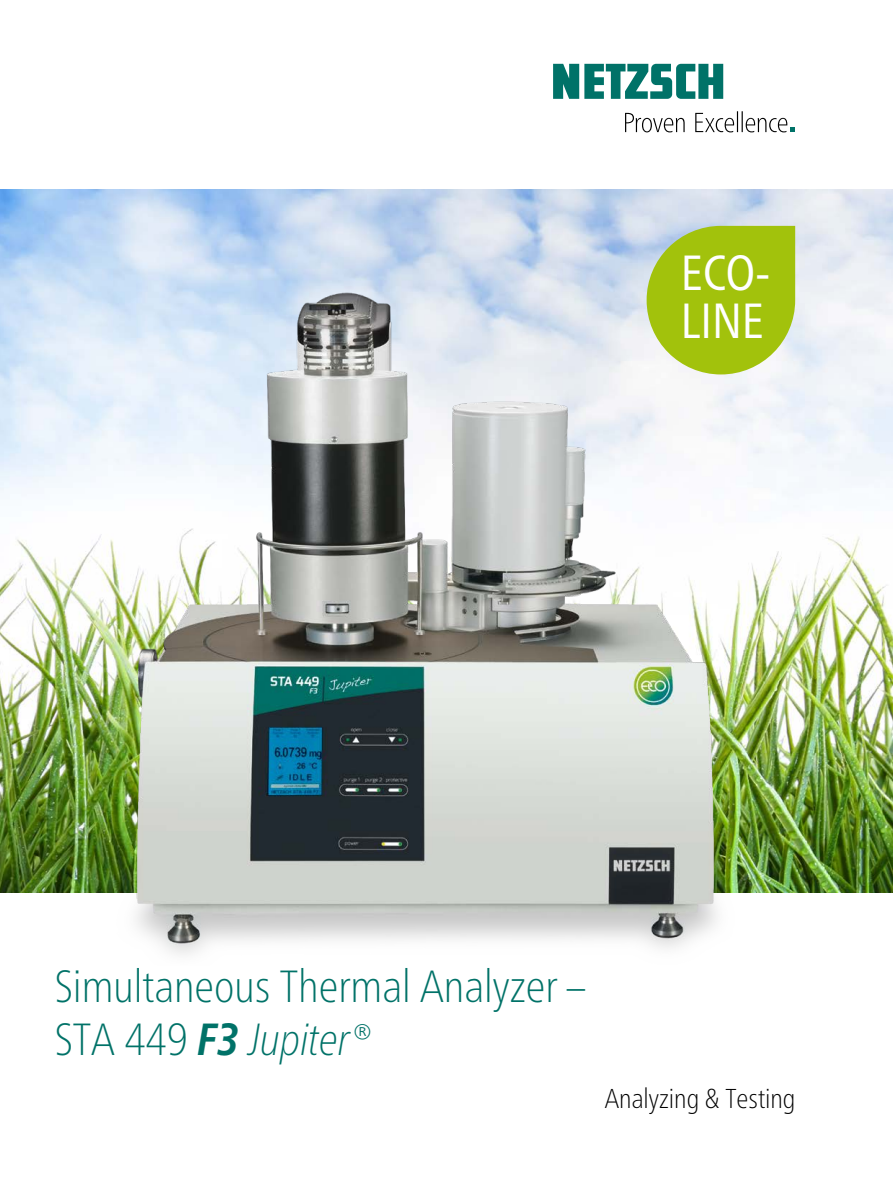
<style>
.page{position:relative;width:893px;height:1191px;background:#fff}
.page>*{position:absolute;margin:0;border:0;box-sizing:border-box;transform-origin:0 0}
.t1{font:condensed 49.35px "Frutiger Neue LTW1 G";color:#fff}
.Headline_Titel_n{font:100 condensed 45px "Frutiger Neue LTW1 G";color:#007268}
.Headline_Titel_n-2{font:italic 100 condensed 45px "Frutiger Neue LTW1 G";color:#007268}
.t2{font:100 condensed 27.3px "Frutiger Neue LTW1 G";color:#000}
.s1{font-style:normal}
.s2{font-weight:700}
</style>
<div class="page">
<svg style="left:553px;top:64px;width:170px;height:35px"></svg>
<svg style="left:625px;top:111px;width:170px;height:21px"></svg>
<img style="left:0;top:190px;width:893px;height:702px">
<img style="left:100px;top:266px;width:657px;height:689px">
<svg style="left:647px;top:226px;width:148px;height:148px;background:#acc830"></svg>
<p class="t1" style="left:681px;top:237px;width:91px">ECO-</p>
<p class="t1" style="left:681px;top:284px;width:85px">LINE</p>
<p class="Headline_Titel_n" style="left:55px;top:953px;width:532px">Simultaneous Thermal Analyzer –</p>
<p class="Headline_Titel_n-2" style="left:55px;top:1006px;width:319px"><span class="s1">STA 449</span> <span class="s2">F3</span> Jupiter®</p>
<p class="t2" style="left:605px;top:1078px;width:192px">Analyzing &amp; Testing</p>
</div>
